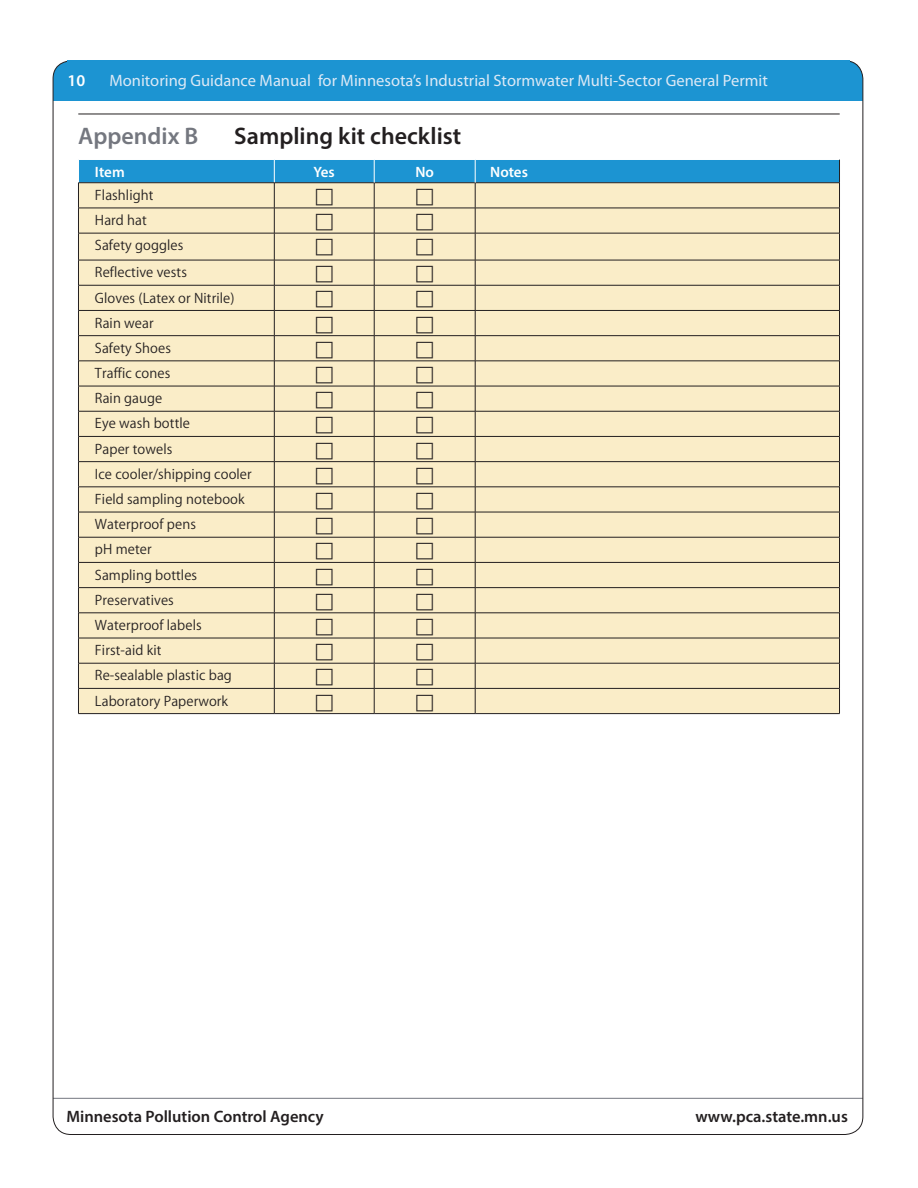
<style>
.page{position:relative;width:918px;height:1188px;background:#fff}
.page>*{position:absolute;margin:0;border:0;box-sizing:border-box;transform-origin:0 0}
.Chapter_1_line_above{font:600 24px "Myriad Pro";color:#231f20}
.Chapter_1_line_above-2{font:600 24px "Myriad Pro";color:#74777f}
.t1{font:16.5px "Myriad Pro";color:#dce9f6}
.t2{font:600 16.5px "Myriad Pro";color:#231f20}
.t3{font:600 16.5px "Myriad Pro";color:#fff}
.Table_Text_10_pt{font:15px "Myriad PCA Text";color:#231f20}
.Small_chart_title_12{font:600 15px "Myriad Pro";color:#fff}
.small_chart_row_head{font:600 15px "Myriad Pro";color:#fff}
</style>
<div class="page">
<hr style="left:53px;top:1098px;width:810px;height:1px;background:#74777f">
<div style="left:53px;top:61px;width:810px;height:40px;background:#1c94d2"></div>
<div style="left:68px;top:60px;width:782px;height:40px;background:#1c94d2"></div>
<hr style="left:78px;top:114px;width:762px;height:1px;background:#231f20">
<hr style="left:78px;top:713px;width:196px;height:1px;background:#231f20">
<hr style="left:475px;top:713px;width:365px;height:1px;background:#231f20">
<hr style="left:274px;top:713px;width:100px;height:1px;background:#231f20">
<hr style="left:374px;top:713px;width:101px;height:1px;background:#231f20">
<svg style="left:78px;top:159px;width:762px;height:554px;background:#e7e0c1"></svg>
<p class="t3" style="left:68px;top:70px;width:19px">10</p>
<p class="t1" style="left:110px;top:71px;width:660px">Monitoring Guidance Manual for Minnesota’s Industrial Stormwater Multi-Sector General Permit</p>
<p class="Chapter_1_line_above-2" style="left:78px;top:121px;width:122px">Appendix B</p>
<p class="Chapter_1_line_above" style="left:234px;top:121px;width:228px">Sampling kit checklist</p>
<p class="small_chart_row_head" style="left:95px;top:162px;width:31px">Item</p>
<p class="Small_chart_title_12" style="left:314px;top:162px;width:23px">Yes</p>
<p class="Small_chart_title_12" style="left:415px;top:162px;width:20px">No</p>
<p class="Small_chart_title_12" style="left:490px;top:162px;width:39px">Notes</p>
<p class="Table_Text_10_pt" style="left:95px;top:188px;width:60px">Flashlight</p>
<p class="Table_Text_10_pt" style="left:95px;top:213px;width:54px">Hard hat</p>
<p class="Table_Text_10_pt" style="left:95px;top:238px;width:90px">Safety goggles</p>
<p class="Table_Text_10_pt" style="left:95px;top:265px;width:94px">Reflective vests</p>
<p class="Table_Text_10_pt" style="left:95px;top:290px;width:141px">Gloves (Latex or Nitrile)</p>
<p class="Table_Text_10_pt" style="left:95px;top:315px;width:60px">Rain wear</p>
<p class="Table_Text_10_pt" style="left:95px;top:341px;width:78px">Safety Shoes</p>
<p class="Table_Text_10_pt" style="left:95px;top:366px;width:77px">Traffic cones</p>
<p class="Table_Text_10_pt" style="left:95px;top:391px;width:69px">Rain gauge</p>
<p class="Table_Text_10_pt" style="left:95px;top:416px;width:97px">Eye wash bottle</p>
<p class="Table_Text_10_pt" style="left:95px;top:441px;width:79px">Paper towels</p>
<p class="Table_Text_10_pt" style="left:95px;top:467px;width:158px">Ice cooler/shipping cooler</p>
<p class="Table_Text_10_pt" style="left:95px;top:492px;width:151px">Field sampling notebook</p>
<p class="Table_Text_10_pt" style="left:95px;top:517px;width:103px">Waterproof pens</p>
<p class="Table_Text_10_pt" style="left:95px;top:542px;width:58px">pH meter</p>
<p class="Table_Text_10_pt" style="left:95px;top:567px;width:104px">Sampling bottles</p>
<p class="Table_Text_10_pt" style="left:95px;top:592px;width:80px">Preservatives</p>
<p class="Table_Text_10_pt" style="left:95px;top:618px;width:108px">Waterproof labels</p>
<p class="Table_Text_10_pt" style="left:95px;top:643px;width:68px">First-aid kit</p>
<p class="Table_Text_10_pt" style="left:95px;top:668px;width:139px">Re-sealable plastic bag</p>
<p class="Table_Text_10_pt" style="left:95px;top:693px;width:135px">Laboratory Paperwork</p>
<p class="t2" style="left:66px;top:1106px;width:259px">Minnesota Pollution Control Agency</p>
<p class="t2" style="left:695px;top:1106px;width:154px">www.pca.state.mn.us</p>
</div>
